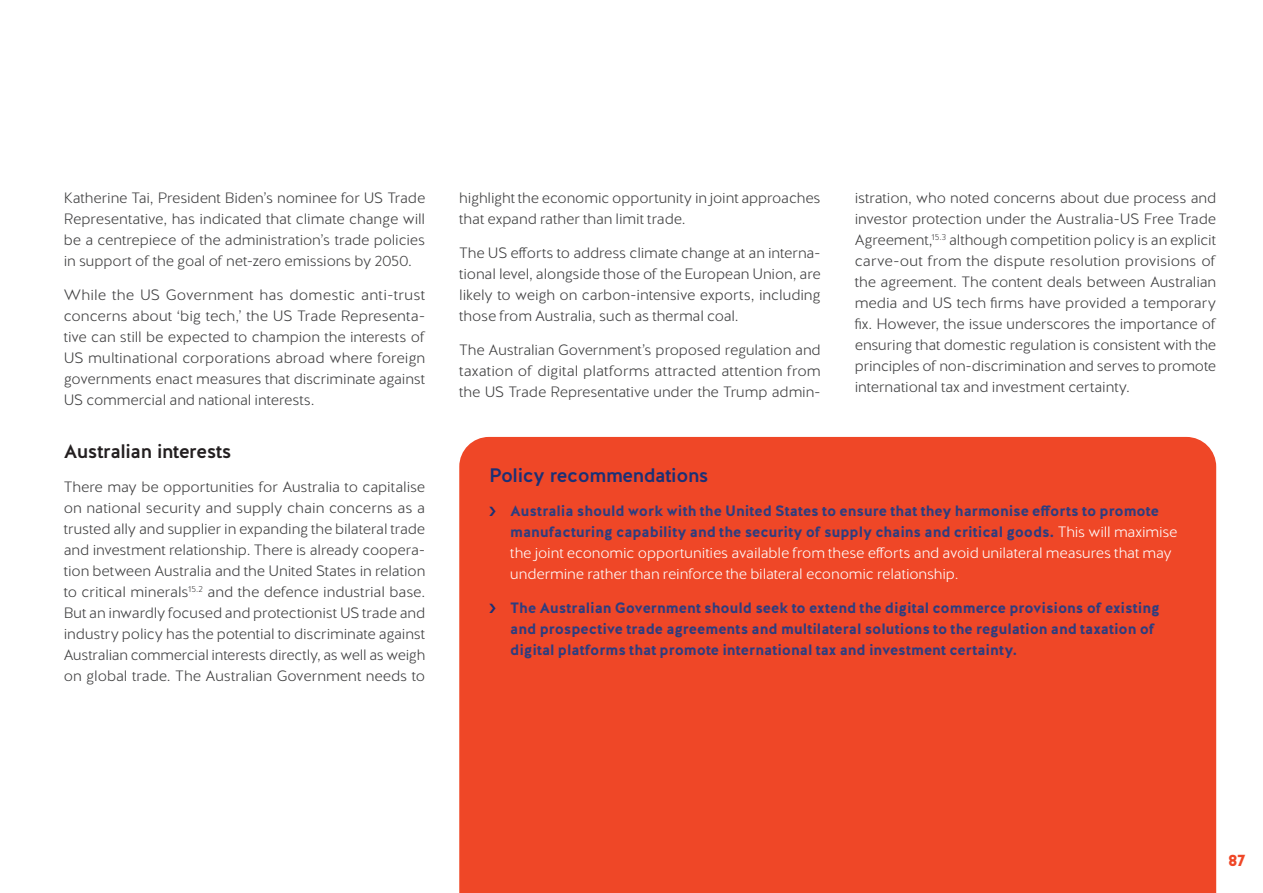
<style>
.page{position:relative;width:1263px;height:893px;background:#fff}
.page>*{position:absolute;margin:0;border:0;box-sizing:border-box;transform-origin:0 0}
.SUBHEADING_1{font:500 19.5px "Halis GR";letter-spacing:-.02em;color:#1b3075}
.SUBHEADING_1-2{font:500 19.5px "Halis GR";letter-spacing:-.02em;color:#231f20}
.t1{font:900 16.5px "Halis GR";color:#ef4727}
.BODY_TEXT{font:300 15px/21px "Halis GR";letter-spacing:-.005em;color:#3e3e3f;text-align:justify}
.t2{font:300 15px/21px "Halis GR";letter-spacing:-.005em;color:#fff}
.t3{font:700 15px/21px "Halis GR";letter-spacing:-.005em;color:#2d3d7f}
.s1{font-weight:700;color:#2d3d7f}
</style>
<div class="page">
<div style="left:459px;top:437px;width:757px;height:456px;background:#ef4727"></div>
<svg style="left:489px;top:507px;width:6px;height:9px"></svg>
<svg style="left:489px;top:603px;width:6px;height:10px"></svg>
<p class="BODY_TEXT" style="left:64px;top:188px;width:363px">Katherine Tai, President Biden’s nominee for US Trade Representative, has indicated that climate change will be a centrepiece of the administration’s trade policies in support of the goal of net-zero emissions by 2050.</p>
<p class="BODY_TEXT" style="left:64px;top:285px;width:363px">While the US Government has domestic anti-trust concerns about ‘big tech,’ the US Trade Representa&shy;tive can still be expected to champion the interests of US multinational corporations abroad where foreign governments enact measures that discriminate against US commercial and national interests.</p>
<p class="SUBHEADING_1-2" style="left:64px;top:439px;width:169px">Australian interests</p>
<p class="BODY_TEXT" style="left:64px;top:477px;width:363px">There may be opportunities for Australia to capitalise on national security and supply chain concerns as a trusted ally and supplier in expanding the bilateral trade and investment relationship. There is already coopera&shy;tion between Australia and the United States in relation to critical minerals<sup>15.2</sup> and the defence industrial base.<br>But an inwardly focused and protectionist US trade and industry policy has the potential to discriminate against Australian commercial interests directly, as well as weigh on global trade. The Australian Government needs to</p>
<p class="BODY_TEXT" style="left:459px;top:188px;width:363px">highlight the economic opportunity in joint approaches that expand rather than limit trade.</p>
<p class="BODY_TEXT" style="left:459px;top:243px;width:363px">The US efforts to address climate change at an interna&shy;tional level, alongside those of the European Union, are likely to weigh on carbon-intensive exports, including those from Australia, such as thermal coal.</p>
<p class="BODY_TEXT" style="left:459px;top:340px;width:363px">The Australian Government’s proposed regulation and taxation of digital platforms attracted attention from the US Trade Representative under the Trump admin-</p>
<p class="BODY_TEXT" style="left:855px;top:188px;width:363px">istration, who noted concerns about due process and investor protection under the Australia-US Free Trade Agreement,<sup>15.3</sup> although competition policy is an explicit carve-out from the dispute resolution provisions of the agreement. The content deals between Australian media and US tech firms have provided a temporary fix. However, the issue underscores the importance of ensuring that domestic regulation is consistent with the principles of non-discrimination and serves to promote international tax and investment certainty.</p>
<p class="SUBHEADING_1" style="left:489px;top:463px;width:221px">Policy recommendations</p>
<p class="t2" style="left:510px;top:501px;width:669px"><span class="s1">Australia should work with the United States to ensure that they harmonise efforts to promote manufacturing capability and the security of supply chains and critical goods.</span> This will maximise the joint economic opportunities available from these efforts and avoid unilateral measures that may undermine rather than reinforce the bilateral economic relationship.</p>
<p class="t3" style="left:510px;top:597px;width:651px">The Australian Government should seek to extend the digital commerce provisions of existing and prospective trade agreements and multilateral solutions to the regulation and taxation of digital platforms that promote international tax and investment certainty.</p>
<p class="t1" style="left:1228px;top:850px;width:19px">87</p>
</div>
